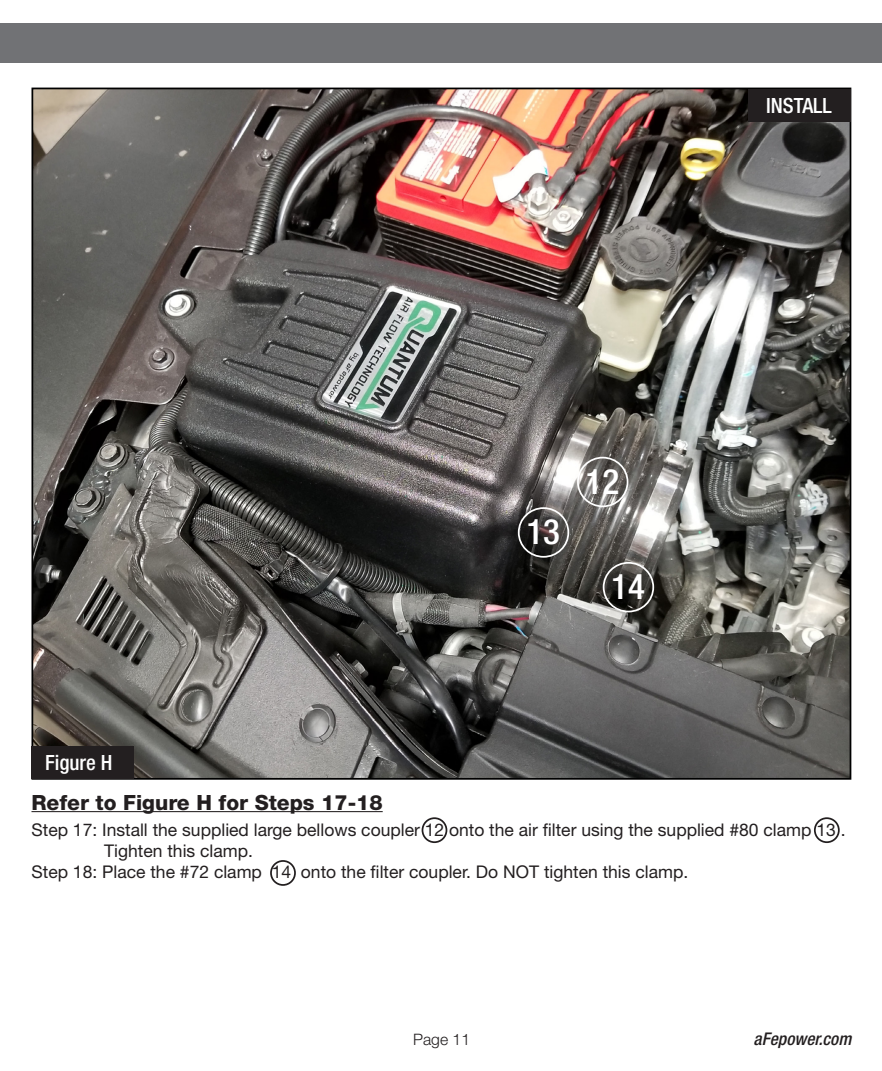
<style>
.page{position:relative;width:882px;height:1071px;background:#fff}
.page>*{position:absolute;margin:0;border:0;box-sizing:border-box;transform-origin:0 0}
.t1{font:500 condensed 35px "Helvetica Neue";color:#fff}
.t2{font:800 21px "Helvetica Neue";color:#231f20}
.t3{font:500 condensed 21px "Helvetica Neue";color:#fff}
.t4{font:17.5px "Helvetica Neue";color:#231f20}
.t5{font:italic 500 condensed 17.5px "Helvetica Neue";color:#231f20}
.t6{font:300 15.75px "Helvetica Neue";color:#231f20}
</style>
<div class="page">
<div style="left:0;top:23px;width:882px;height:40px;background:#717275"></div>
<img style="left:35px;top:91px;width:813px;height:686px">
<hr style="left:32px;top:811px;width:351px;height:1px;background:#231f20">
<div style="left:748px;top:89px;width:102px;height:33px;background:#231f20"></div>
<div style="left:32px;top:746px;width:102px;height:33px;background:#231f20"></div>
<div style="left:577px;top:457px;width:51px;height:50px;border:2px solid #fff;border-radius:50%"></div>
<div style="left:422px;top:817px;width:25px;height:26px;border:2px solid #231f20;border-radius:50%"></div>
<div style="left:814px;top:817px;width:26px;height:26px;border:2px solid #231f20;border-radius:50%"></div>
<div style="left:270px;top:860px;width:26px;height:26px;border:2px solid #231f20;border-radius:50%"></div>
<div style="left:518px;top:507px;width:51px;height:51px;border:2px solid #fff;border-radius:50%"></div>
<div style="left:603px;top:562px;width:51px;height:50px;border:2px solid #fff;border-radius:50%"></div>
<p class="t3" style="left:45px;top:750px;width:69px">Figure H</p>
<p class="t3" style="left:766px;top:93px;width:67px">INSTALL</p>
<p class="t1" style="left:526px;top:511px;width:35px">13</p>
<p class="t1" style="left:586px;top:461px;width:35px">12</p>
<p class="t1" style="left:611px;top:566px;width:35px">14</p>
<p class="t2" style="left:32px;top:790px;width:353px">Refer to Figure H for Steps 17-18</p>
<p class="t4" style="left:32px;top:819px;width:816px">Step 17: Install the supplied large bellows coupler 12 onto the air filter using the supplied #80 clamp 13 .</p>
<p class="t4" style="left:104px;top:840px;width:150px">Tighten this clamp.</p>
<p class="t4" style="left:32px;top:861px;width:658px">Step 18: Place the #72 clamp 14 onto the filter coupler. Do NOT tighten this clamp.</p>
<p class="t6" style="left:413px;top:1029px;width:58px">Page 11</p>
<p class="t5" style="left:754px;top:1029px;width:99px">aFepower.com</p>
</div>
